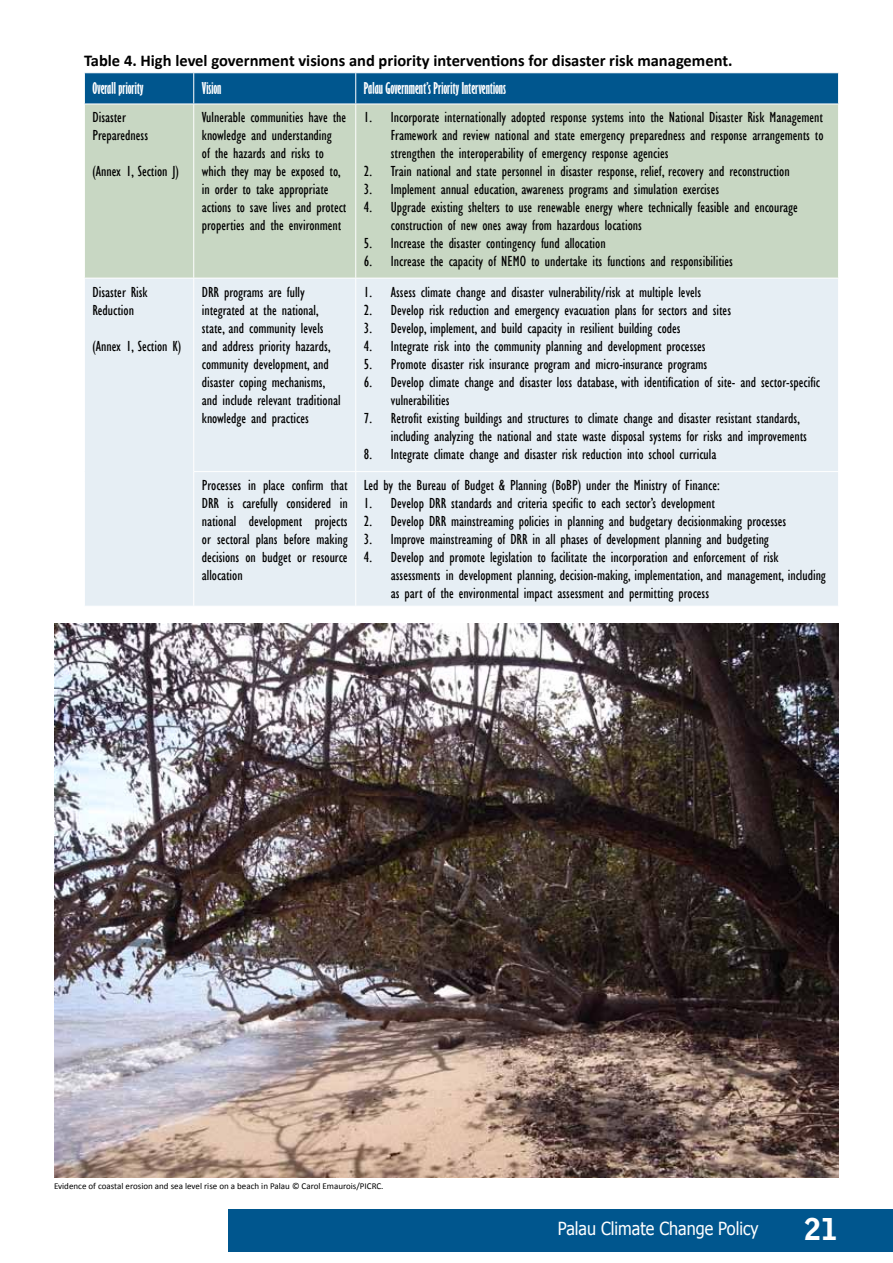
<style>
.page{position:relative;width:893px;height:1263px;background:#fff}
.page>*{position:absolute;margin:0;border:0;box-sizing:border-box;transform-origin:0 0}
.t1{font:900 30px "Bell Gothic Std";color:#fff}
.t2{font:18px "Tahoma";color:#fff;scale:.9 1}
.t3{font:700 16.5px "Calibri";color:#000}
.t4{font:condensed 15px/18px "Gill Sans";color:#000}
.t5{font:700 extra-condensed 15px "Gill Sans";color:#fff}
.t6{font:9px "Calibri";color:#000}
</style>
<div class="page">
<div style="left:228px;top:1210px;width:665px;height:42px;background:#00568e"></div>
<div style="left:85px;top:73px;width:753px;height:31px;background:#00568e"></div>
<div style="left:85px;top:105px;width:753px;height:173px;background:#c8d7c3"></div>
<div style="left:85px;top:279px;width:753px;height:327px;background:#e6eef4"></div>
<hr style="left:193px;top:73px;width:1px;height:31px;background:#fff">
<hr style="left:355px;top:73px;width:1px;height:31px;background:#fff">
<hr style="left:193px;top:104px;width:1px;height:174px;background:#fff">
<hr style="left:355px;top:104px;width:1px;height:174px;background:#fff">
<hr style="left:193px;top:278px;width:1px;height:193px;background:#fff">
<hr style="left:355px;top:278px;width:1px;height:193px;background:#fff">
<hr style="left:193px;top:471px;width:163px;height:1px;background:#fff">
<hr style="left:193px;top:472px;width:1px;height:134px;background:#fff">
<hr style="left:356px;top:471px;width:483px;height:1px;background:#fff">
<hr style="left:355px;top:472px;width:1px;height:134px;background:#fff">
<img style="left:54px;top:624px;width:785px;height:554px">
<p class="t3" style="left:84px;top:49px;width:650px">Table 4. High level government visions and priority interventions for disaster risk management.</p>
<p class="t5" style="left:92px;top:79px;width:53px">Overall priority</p>
<p class="t5" style="left:202px;top:79px;width:21px">Vision</p>
<p class="t5" style="left:364px;top:79px;width:144px">Palau Government’s Priority Interventions</p>
<p class="t4" style="left:92px;top:109px;width:57px">Disaster<br>Preparedness</p>
<p class="t4" style="left:92px;top:163px;width:88px">(Annex 1, Section J)</p>
<p class="t4" style="left:202px;top:109px;width:146px">Vulnerable communities have the knowledge and understanding<br>of the hazards and risks to which they may be exposed to, in order to take appropriate actions to save lives and protect properties and the environment</p>
<p class="t4" style="left:391px;top:109px;width:434px;text-align:justify;text-indent:-27px">1. Incorporate internationally adopted response systems into the National Disaster Risk Management Framework and review national and state emergency preparedness and response arrangements to strengthen the interoperability of emergency response agencies</p>
<p class="t4" style="left:364px;top:163px;width:427px">2. Train national and state personnel in disaster response, relief, recovery and reconstruction</p>
<p class="t4" style="left:364px;top:181px;width:357px">3. Implement annual education, awareness programs and simulation exercises</p>
<p class="t4" style="left:391px;top:199px;width:408px;text-indent:-27px">4. Upgrade existing shelters to use renewable energy where technically feasible and encourage construction of new ones away from hazardous locations</p>
<p class="t4" style="left:364px;top:235px;width:243px">5. Increase the disaster contingency fund allocation</p>
<p class="t4" style="left:364px;top:253px;width:371px">6. Increase the capacity of NEMO to undertake its functions and responsibilities</p>
<p class="t4" style="left:92px;top:283px;width:57px">Disaster Risk<br>Reduction</p>
<p class="t4" style="left:92px;top:337px;width:90px">(Annex 1, Section K)</p>
<p class="t4" style="left:202px;top:283px;width:140px">DRR programs are fully integrated at the national, state, and community levels and address priority hazards, community development, and disaster coping mechanisms, and include relevant traditional knowledge and practices</p>
<p class="t4" style="left:364px;top:283px;width:339px">1. Assess climate change and disaster vulnerability/risk at multiple levels</p>
<p class="t4" style="left:364px;top:301px;width:369px">2. Develop risk reduction and emergency evacuation plans for sectors and sites</p>
<p class="t4" style="left:364px;top:319px;width:318px">3. Develop, implement, and build capacity in resilient building codes</p>
<p class="t4" style="left:364px;top:337px;width:343px">4. Integrate risk into the community planning and development processes</p>
<p class="t4" style="left:364px;top:355px;width:345px">5. Promote disaster risk insurance program and micro-insurance programs</p>
<p class="t4" style="left:391px;top:373px;width:431px;text-indent:-27px">6. Develop climate change and disaster loss database, with identification of site- and sector-specific vulnerabilities</p>
<p class="t4" style="left:391px;top:409px;width:417px;text-indent:-27px">7. Retrofit existing buildings and structures to climate change and disaster resistant standards, including analyzing the national and state waste disposal systems for risks and improvements</p>
<p class="t4" style="left:364px;top:445px;width:354px">8. Integrate climate change and disaster risk reduction into school curricula</p>
<p class="t4" style="left:202px;top:476px;width:147px;text-align:justify">Processes in place confirm that DRR is carefully considered in national development projects or sectoral plans before making decisions on budget or resource allocation</p>
<p class="t4" style="left:364px;top:476px;width:357px">Led by the Bureau of Budget &amp; Planning (BoBP) under the Ministry of Finance:</p>
<p class="t4" style="left:364px;top:494px;width:352px">1. Develop DRR standards and criteria specific to each sector’s development</p>
<p class="t4" style="left:364px;top:512px;width:424px">2. Develop DRR mainstreaming policies in planning and budgetary decisionmaking processes</p>
<p class="t4" style="left:364px;top:530px;width:407px">3. Improve mainstreaming of DRR in all phases of development planning and budgeting</p>
<p class="t4" style="left:391px;top:548px;width:437px;text-indent:-27px">4. Develop and promote legislation to facilitate the incorporation and enforcement of risk assessments in development planning, decision-making, implementation, and management, including as part of the environmental impact assessment and permitting process</p>
<p class="t6" style="left:54px;top:1180px;width:331px">Evidence of coastal erosion and sea level rise on a beach in Palau © Carol Emaurois/PICRC.</p>
<p class="t2" style="left:558px;top:1216px;width:225px">Palau Climate Change Policy</p>
<h1 class="t1" style="left:805px;top:1212px;width:35px">21</h1>
</div>
